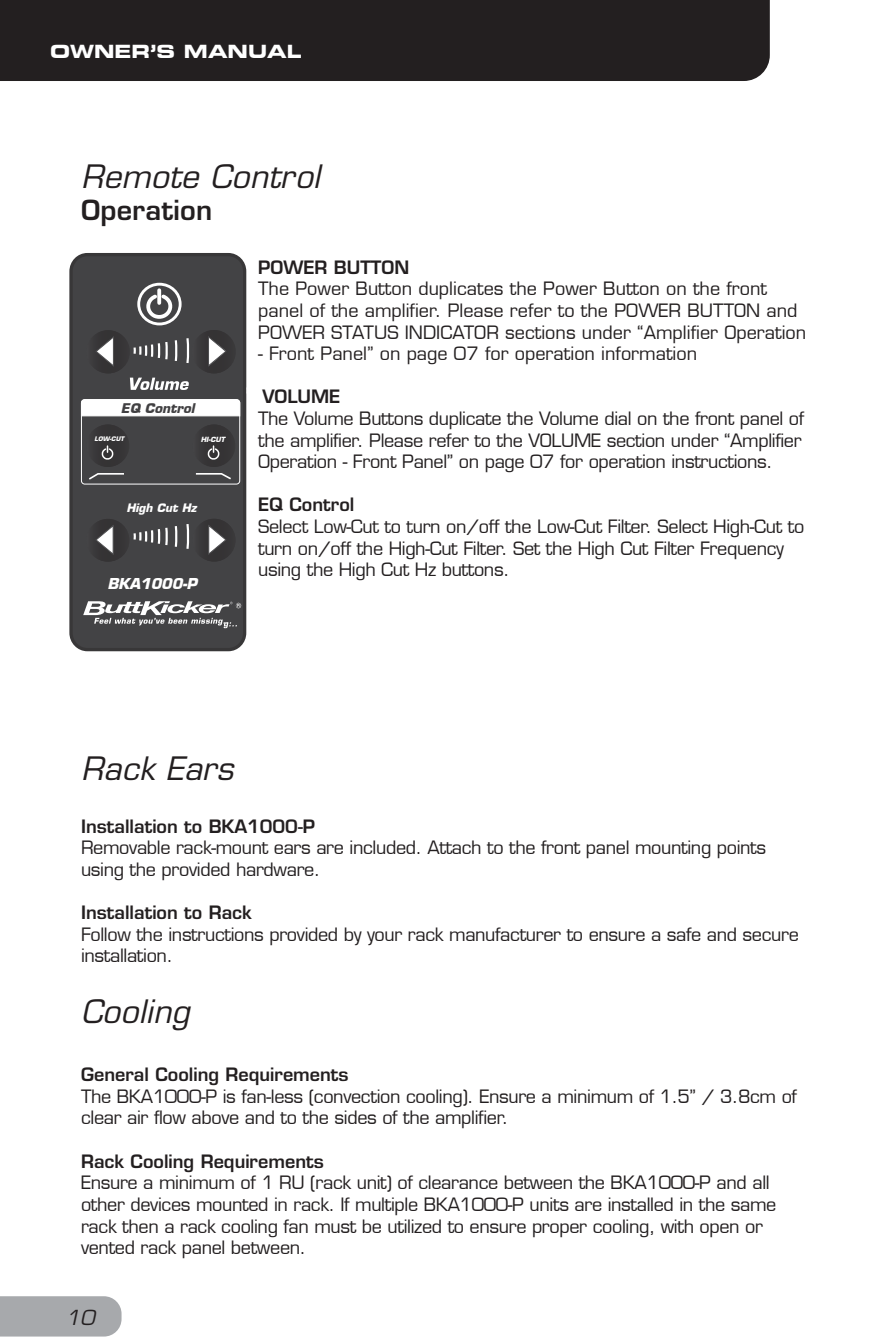
<style>
.page{position:relative;width:893px;height:1340px;background:#fff}
.page>*{position:absolute;margin:0;border:0;box-sizing:border-box;transform-origin:0 0}
.t1{font:italic 31.5px "Eurostile LT Std";letter-spacing:.01em;color:#231f20}
.t2{font:600 27px "Eurostile LT Std";letter-spacing:.01em;color:#231f20}
.t3{font:italic 20.25px "Eurostile LT Std";color:#231f20}
.t4{font:18px/21.6px "Eurostile LT";letter-spacing:-.02em;color:#231f20}
.t5{font:18px/21.6px "Eurostile LT";color:#231f20}
.t6{font:600 18px "Eurostile LT Std";color:#231f20}
.t7{font:18px "Eurostile Bold Extended Two";color:#fff}
.t8{font:italic 700 14.62px "Eurostile";color:#fff}
.t9{font:italic 700 13.05px "Eurostile";color:#414042}
.t10{font:italic 700 11.47px "Eurostile";color:#fff}
.t11{font:italic 700 6.98px "Eurostile";color:#fff}
.t12{font:italic 700 6.08px "Eurostile";color:#fff}
</style>
<div class="page">
<div style="left:0;top:0;width:770px;height:81px;background:#231f20"></div>
<div style="left:0;top:1296px;width:122px;height:40px;background:#a7a9ac"></div>
<div style="left:71px;top:255px;width:174px;height:394px;background:#434345;border-radius:17px"></div>
<div style="left:69px;top:253px;width:177px;height:398px;border:3px solid #383738;border-radius:17px"></div>
<svg style="left:133px;top:340px;width:45px;height:21px"></svg>
<svg style="left:186px;top:338px;width:3px;height:25px"></svg>
<div style="left:81px;top:399px;width:159px;height:85px;border:1px solid #fff;border-radius:3px"></div>
<div style="left:81px;top:399px;width:159px;height:17px;background:#fff"></div>
<svg style="left:146px;top:292px;width:27px;height:30px"></svg>
<div style="left:137px;top:283px;width:45px;height:42px;border:3px solid #fff;border-radius:50%"></div>
<div style="left:192px;top:330px;width:44px;height:43px;background:#3c3c3e;border-radius:22px"></div>
<div style="left:192px;top:330px;width:44px;height:43px;background:#373637;border-radius:50%"></div>
<div style="left:87px;top:330px;width:43px;height:43px;background:#363536;border-radius:50%"></div>
<svg style="left:208px;top:336px;width:18px;height:30px"></svg>
<svg style="left:95px;top:336px;width:19px;height:31px"></svg>
<svg style="left:133px;top:526px;width:45px;height:21px"></svg>
<svg style="left:186px;top:524px;width:3px;height:25px"></svg>
<div style="left:193px;top:519px;width:42px;height:42px;background:#373537;border-radius:50%"></div>
<div style="left:87px;top:519px;width:42px;height:43px;background:#3d3c3e;border-radius:21px"></div>
<div style="left:87px;top:519px;width:42px;height:43px;background:#363536;border-radius:50%"></div>
<svg style="left:208px;top:525px;width:18px;height:30px"></svg>
<svg style="left:96px;top:525px;width:18px;height:30px"></svg>
<svg style="left:83px;top:601px;width:158px;height:27px"></svg>
<svg style="left:195px;top:473px;width:36px;height:7px"></svg>
<div style="left:193px;top:424px;width:42px;height:43px;background:#3f3e40;border-radius:21px"></div>
<div style="left:193px;top:424px;width:42px;height:43px;background:#363436;border-radius:50%"></div>
<svg style="left:207px;top:446px;width:13px;height:14px"></svg>
<svg style="left:89px;top:473px;width:35px;height:7px"></svg>
<div style="left:87px;top:424px;width:42px;height:43px;background:#3f3f41;border-radius:21px"></div>
<div style="left:87px;top:424px;width:42px;height:43px;background:#363436;border-radius:50%"></div>
<svg style="left:101px;top:446px;width:13px;height:14px"></svg>
<svg style="left:130px;top:378px;width:59px;height:12px"></svg>
<p class="t7" style="left:50px;top:39px;width:253px">OWNER’S MANUAL</p>
<h1 class="t1" style="left:81px;top:158px;width:240px">Remote Control</h1>
<h2 class="t2" style="left:81px;top:194px;width:133px">Operation</h2>
<p class="t6" style="left:258px;top:256px;width:153px">POWER BUTTON</p>
<p class="t5" style="left:258px;top:278px;width:549px">The Power Button duplicates the Power Button on the front panel of the amplifier. Please refer to the POWER BUTTON and<br>POWER STATUS INDICATOR sections under “Amplifier Operation</p>
<p class="t5" style="left:258px;top:343px;width:440px">- Front Panel” on page 07 for operation information</p>
<p class="t6" style="left:262px;top:385px;width:80px">VOLUME</p>
<p class="t4" style="left:258px;top:408px;width:547px">The Volume Buttons duplicate the Volume dial on the front panel of the amplifier. Please refer to the VOLUME section under “Amplifier<br>Operation - Front Panel” on page 07 for operation instructions.</p>
<p class="t6" style="left:258px;top:493px;width:98px">EQ Control</p>
<p class="t4" style="left:258px;top:516px;width:547px">Select Low-Cut to turn on/off the Low-Cut Filter. Select High-Cut to turn on/off the High-Cut Filter. Set the High Cut Filter Frequency using the High Cut Hz buttons.</p>
<p class="t9" style="left:121px;top:400px;width:75px">EQ Control</p>
<p class="t12" style="left:95px;top:435px;width:31px">LOW-CUT</p>
<p class="t11" style="left:201px;top:435px;width:26px">HI-CUT</p>
<p class="t10" style="left:126px;top:501px;width:71px">High Cut Hz</p>
<p class="t8" style="left:107px;top:575px;width:91px">BKA1000-P</p>
<h1 class="t1" style="left:81px;top:749px;width:154px">Rack Ears</h1>
<p class="t6" style="left:81px;top:815px;width:236px">Installation to BKA1000-P</p>
<p class="t4" style="left:81px;top:837px;width:686px">Removable rack-mount ears are included. Attach to the front panel mounting points using the provided hardware.</p>
<p class="t6" style="left:81px;top:901px;width:172px">Installation to Rack</p>
<p class="t4" style="left:81px;top:923px;width:719px">Follow the instructions provided by your rack manufacturer to ensure a safe and secure installation.</p>
<h1 class="t1" style="left:81px;top:992px;width:110px">Cooling</h1>
<p class="t6" style="left:81px;top:1063px;width:269px">General Cooling Requirements</p>
<p class="t4" style="left:81px;top:1085px;width:717px">The BKA1000-P is fan-less (convection cooling). Ensure a minimum of 1.5” / 3.8cm of clear air flow above and to the sides of the amplifier.</p>
<p class="t6" style="left:81px;top:1150px;width:244px">Rack Cooling Requirements</p>
<p class="t4" style="left:81px;top:1172px;width:697px">Ensure a minimum of 1 RU (rack unit) of clearance between the BKA1000-P and all other devices mounted in rack. If multiple BKA1000-P units are installed in the same rack then a rack cooling fan must be utilized to ensure proper cooling, with open or vented rack panel between.</p>
<p class="t3" style="left:66px;top:1305px;width:30px">10</p>
</div>
